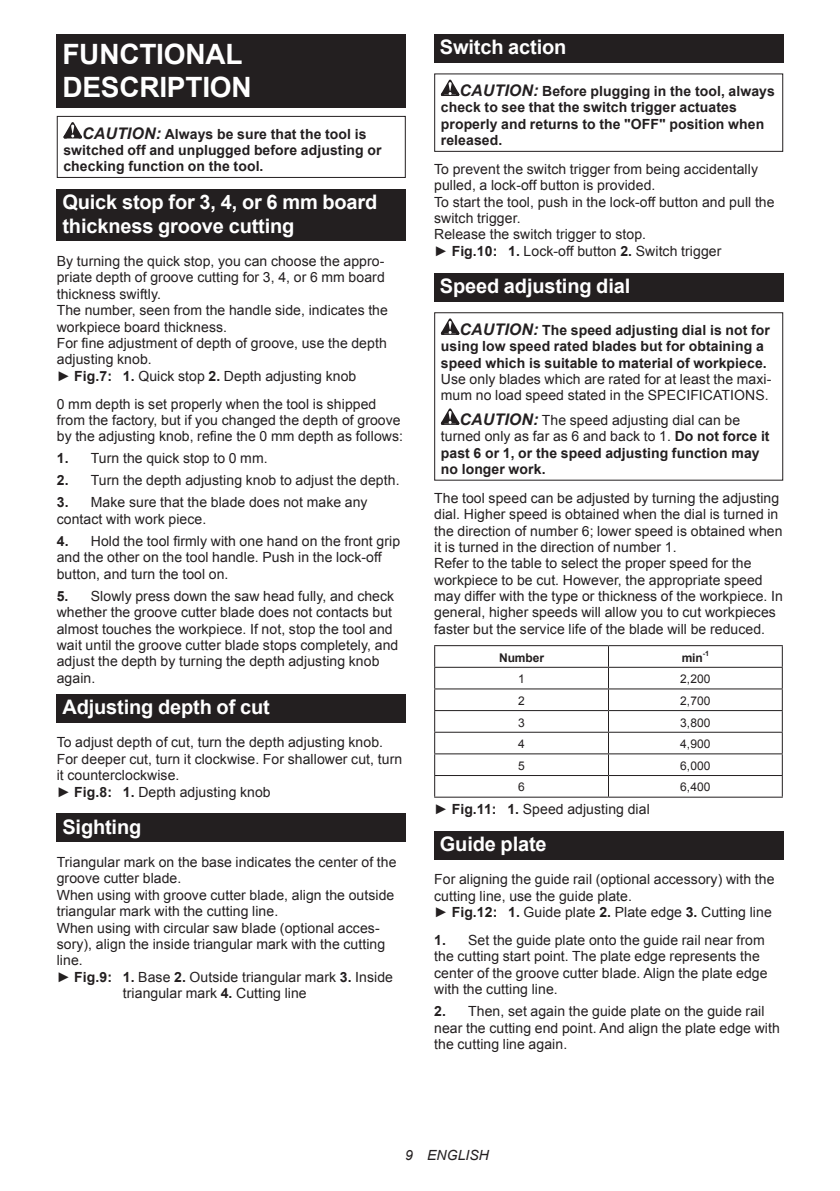
<style>
.page{position:relative;width:840px;height:1191px;background:#fff}
.page>*{position:absolute;margin:0;border:0;box-sizing:border-box;transform-origin:0 0}
.t1{font:700 28px/32.8px "Arial";letter-spacing:-.01em;color:#fff}
.t2{font:700 20px/23.4px "Arial";letter-spacing:-.01em;color:#fff}
.t3{font:14px/16.4px "Arial";letter-spacing:.005em;color:#231f20}
.t4{font:700 14px/16.4px "Arial";letter-spacing:.005em;color:#231f20}
.t5{font:italic 14px "Arial";letter-spacing:.005em;color:#231f20}
.t6{font:12px "Arial";letter-spacing:.005em;color:#231f20}
.t7{font:700 12px "Arial";letter-spacing:-.01em;color:#231f20}
.t8{font:700 7.2px "Arial";color:#231f20}
.s1{font-style:italic;font-size:16px}
.s2{font-weight:700}
.s3{font-weight:400}
</style>
<div class="page">
<div style="left:57px;top:34px;width:348px;height:74px;background:#231f20"></div>
<svg style="left:63px;top:122px;width:19px;height:16px"></svg>
<div style="left:57px;top:116px;width:348px;height:62px;border:1px solid #231f20"></div>
<div style="left:57px;top:189px;width:348px;height:52px;background:#231f20"></div>
<div style="left:57px;top:694px;width:348px;height:28px;background:#231f20"></div>
<div style="left:57px;top:813px;width:348px;height:29px;background:#231f20"></div>
<div style="left:434px;top:34px;width:348px;height:29px;background:#231f20"></div>
<svg style="left:440px;top:80px;width:19px;height:16px"></svg>
<div style="left:434px;top:73px;width:348px;height:79px;border:1px solid #231f20"></div>
<div style="left:434px;top:273px;width:348px;height:28px;background:#231f20"></div>
<svg style="left:440px;top:318px;width:19px;height:17px"></svg>
<svg style="left:440px;top:408px;width:19px;height:17px"></svg>
<div style="left:434px;top:312px;width:348px;height:168px;border:1px solid #231f20"></div>
<hr style="left:434px;top:645px;width:174px;height:1px;background:#231f20">
<hr style="left:608px;top:645px;width:174px;height:1px;background:#231f20">
<hr style="left:434px;top:667px;width:174px;height:1px;background:#231f20">
<hr style="left:608px;top:667px;width:174px;height:1px;background:#231f20">
<hr style="left:434px;top:688px;width:174px;height:1px;background:#231f20">
<hr style="left:608px;top:688px;width:174px;height:1px;background:#231f20">
<hr style="left:434px;top:710px;width:174px;height:1px;background:#231f20">
<hr style="left:608px;top:710px;width:174px;height:1px;background:#231f20">
<hr style="left:434px;top:731px;width:174px;height:1px;background:#231f20">
<hr style="left:608px;top:731px;width:174px;height:1px;background:#231f20">
<hr style="left:434px;top:753px;width:174px;height:1px;background:#231f20">
<hr style="left:608px;top:753px;width:174px;height:1px;background:#231f20">
<hr style="left:434px;top:775px;width:174px;height:1px;background:#231f20">
<svg style="left:434px;top:646px;width:1px;height:150px"></svg>
<hr style="left:608px;top:775px;width:174px;height:1px;background:#231f20">
<svg style="left:781px;top:646px;width:1px;height:150px"></svg>
<hr style="left:434px;top:796px;width:174px;height:1px;background:#231f20">
<hr style="left:608px;top:796px;width:174px;height:1px;background:#231f20">
<div style="left:434px;top:831px;width:348px;height:28px;background:#231f20"></div>
<h1 class="t1" style="left:62px;top:38px;width:191px">FUNCTIONAL<br>DESCRIPTION</h1>
<p class="t4" style="left:63px;top:126px;width:319px;text-indent:19px"><span class="s1">CAUTION:</span> Always be sure that the tool is switched off and unplugged before adjusting or checking function on the tool.</p>
<h2 class="t2" style="left:62px;top:191px;width:316px">Quick stop for 3, 4, or 6 mm board thickness groove cutting</h2>
<p class="t3" style="left:57px;top:253px;width:332px">By turning the quick stop, you can choose the appro&shy;priate depth of groove cutting for 3, 4, or 6 mm board thickness swiftly.<br>The number, seen from the handle side, indicates the workpiece board thickness.<br>For fine adjustment of depth of groove, use the depth adjusting knob.<br>► <span class="s2">Fig.7: 1.</span> Quick stop <span class="s2">2.</span> Depth adjusting knob</p>
<p class="t3" style="left:57px;top:395px;width:347px">0 mm depth is set properly when the tool is shipped from the factory, but if you changed the depth of groove by the adjusting knob, refine the 0 mm depth as follows:</p>
<p class="t3" style="left:57px;top:450px;width:212px"><span class="s2">1.</span> Turn the quick stop to 0 mm.</p>
<p class="t3" style="left:57px;top:472px;width:344px"><span class="s2">2.</span> Turn the depth adjusting knob to adjust the depth.</p>
<p class="t3" style="left:57px;top:494px;width:312px"><span class="s2">3.</span> Make sure that the blade does not make any contact with work piece.</p>
<p class="t3" style="left:57px;top:533px;width:344px"><span class="s2">4.</span> Hold the tool firmly with one hand on the front grip and the other on the tool handle. Push in the lock-off button, and turn the tool on.</p>
<p class="t3" style="left:57px;top:588px;width:343px"><span class="s2">5.</span> Slowly press down the saw head fully, and check whether the groove cutter blade does not contacts but almost touches the workpiece. If not, stop the tool and wait until the groove cutter blade stops completely, and adjust the depth by turning the depth adjusting knob again.</p>
<h2 class="t2" style="left:62px;top:696px;width:209px">Adjusting depth of cut</h2>
<p class="t3" style="left:57px;top:734px;width:347px">To adjust depth of cut, turn the depth adjusting knob.<br>For deeper cut, turn it clockwise. For shallower cut, turn it counterclockwise.<br>► <span class="s2">Fig.8: 1.</span> Depth adjusting knob</p>
<h2 class="t2" style="left:62px;top:815px;width:80px">Sighting</h2>
<p class="t3" style="left:57px;top:854px;width:341px">Triangular mark on the base indicates the center of the</p>
<p class="t3" style="left:57px;top:870px;width:126px">groove cutter blade.</p>
<p class="t3" style="left:57px;top:886px;width:339px">When using with groove cutter blade, align the outside</p>
<p class="t3" style="left:57px;top:903px;width:223px">triangular mark with the cutting line.</p>
<p class="t3" style="left:57px;top:919px;width:324px">When using with circular saw blade (optional acces-</p>
<p class="t3" style="left:57px;top:936px;width:330px">sory), align the inside triangular mark with the cutting</p>
<p class="t3" style="left:57px;top:952px;width:28px">line.</p>
<p class="t3" style="left:57px;top:968px;width:337px">► <span class="s2">Fig.9: 1.</span> Base <span class="s2">2.</span> Outside triangular mark <span class="s2">3.</span> Inside</p>
<p class="t3" style="left:123px;top:985px;width:185px">triangular mark <span class="s2">4.</span> Cutting line</p>
<h2 class="t2" style="left:439px;top:36px;width:128px">Switch action</h2>
<p class="t4" style="left:440px;top:83px;width:335px;text-indent:19px"><span class="s1">CAUTION:</span> Before plugging in the tool, always check to see that the switch trigger actuates properly and returns to the "OFF" position when released.</p>
<p class="t3" style="left:434px;top:161px;width:342px">To prevent the switch trigger from being accidentally pulled, a lock-off button is provided.<br>To start the tool, push in the lock-off button and pull the switch trigger.<br>Release the switch trigger to stop.<br>► <span class="s2">Fig.10: 1.</span> Lock-off button <span class="s2">2.</span> Switch trigger</p>
<h2 class="t2" style="left:439px;top:275px;width:192px">Speed adjusting dial</h2>
<p class="t4" style="left:440px;top:322px;width:330px;text-indent:19px"><span class="s1">CAUTION:</span> The speed adjusting dial is not for using low speed rated blades but for obtaining a speed which is suitable to material of workpiece.</p>
<p class="t3" style="left:440px;top:371px;width:332px">Use only blades which are rated for at least the maxi&shy;mum no load speed stated in the SPECIFICATIONS.</p>
<p class="t4" style="left:440px;top:412px;width:330px;text-indent:19px"><span class="s1">CAUTION:</span> <span class="s3">The speed adjusting dial can be turned only as far as 6 and back to 1.</span> Do not force it past 6 or 1, or the speed adjusting function may no longer work.</p>
<p class="t3" style="left:434px;top:490px;width:350px">The tool speed can be adjusted by turning the adjusting dial. Higher speed is obtained when the dial is turned in the direction of number 6; lower speed is obtained when it is turned in the direction of number 1.<br>Refer to the table to select the proper speed for the workpiece to be cut. However, the appropriate speed may differ with the type or thickness of the workpiece. In general, higher speeds will allow you to cut workpieces faster but the service life of the blade will be reduced.</p>
<p class="t7" style="left:499px;top:649px;width:46px">Number</p>
<p class="t7" style="left:681px;top:649px;width:23px">min</p>
<p class="t8" style="left:702px;top:648px;width:8px">-1</p>
<p class="t6" style="left:518px;top:671px;width:8px">1</p>
<p class="t6" style="left:679px;top:671px;width:32px">2,200</p>
<p class="t6" style="left:518px;top:693px;width:8px">2</p>
<p class="t6" style="left:679px;top:693px;width:32px">2,700</p>
<p class="t6" style="left:518px;top:714px;width:8px">3</p>
<p class="t6" style="left:679px;top:714px;width:32px">3,800</p>
<p class="t6" style="left:518px;top:736px;width:8px">4</p>
<p class="t6" style="left:679px;top:736px;width:32px">4,900</p>
<p class="t6" style="left:518px;top:757px;width:8px">5</p>
<p class="t6" style="left:679px;top:757px;width:32px">6,000</p>
<p class="t6" style="left:518px;top:779px;width:8px">6</p>
<p class="t6" style="left:679px;top:779px;width:32px">6,400</p>
<p class="t3" style="left:434px;top:801px;width:217px">► <span class="s2">Fig.11: 1.</span> Speed adjusting dial</p>
<h2 class="t2" style="left:439px;top:833px;width:108px">Guide plate</h2>
<p class="t3" style="left:434px;top:871px;width:341px">For aligning the guide rail (optional accessory) with the cutting line, use the guide plate.<br>► <span class="s2">Fig.12: 1.</span> Guide plate <span class="s2">2.</span> Plate edge <span class="s2">3.</span> Cutting line</p>
<p class="t3" style="left:434px;top:932px;width:335px"><span class="s2">1.</span> Set the guide plate onto the guide rail near from the cutting start point. The plate edge represents the center of the groove cutter blade. Align the plate edge with the cutting line.</p>
<p class="t3" style="left:434px;top:1003px;width:347px"><span class="s2">2.</span> Then, set again the guide plate on the guide rail near the cutting end point. And align the plate edge with the cutting line again.</p>
<p class="t5" style="left:405px;top:1146px;width:85px">9 ENGLISH</p>
</div>
